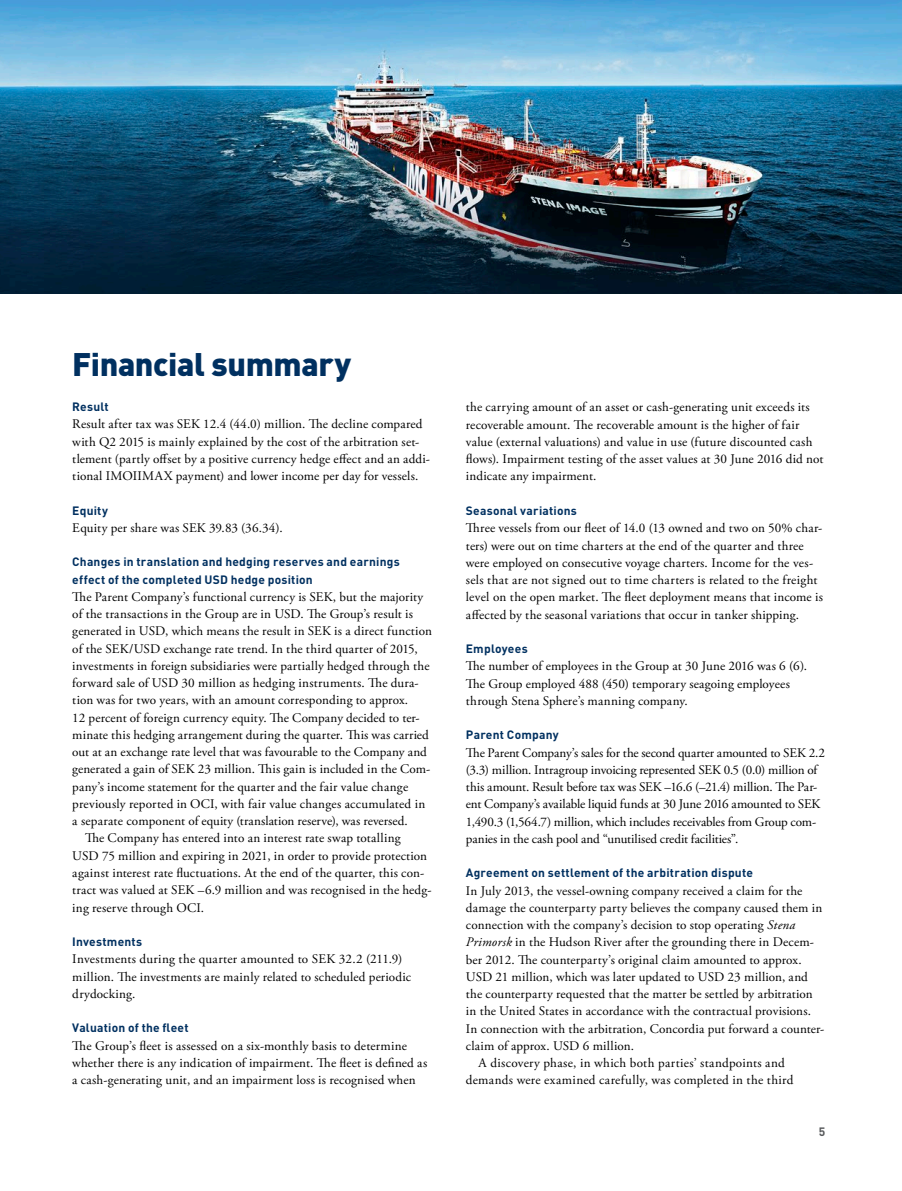
<style>
.page{position:relative;width:902px;height:1191px;background:#fff}
.page>*{position:absolute;margin:0;border:0;box-sizing:border-box;transform-origin:0 0}
.t1{font:900 32.25px "DINOT";letter-spacing:-.01em;color:#003060}
.t2{font:13.2px/17.2px "Adobe Garamond Pro";letter-spacing:.01em;color:#000}
.t3{font:13.2px/17.2px "Adobe Garamond Pro";letter-spacing:-.01em;color:#000}
.t4{font:700 12px/17.2px "DINOT";letter-spacing:.02em;color:#003060}
.t5{font:700 12px "DINOT";color:#57595b}
.s1{font-style:italic}
</style>
<div class="page">
<img style="left:0;top:0;width:901px;height:293px">
<h1 class="t1" style="left:72px;top:342px;width:280px">Financial summary</h1>
<p class="t4" style="left:72px;top:398px;width:38px">Result</p>
<p class="t2" style="left:72px;top:416px;width:359px">Result after tax was SEK 12.4 (44.0) million. The decline compared with Q2 2015 is mainly explained by the cost of the arbitration set&shy;tlement (partly offset by a positive currency hedge effect and an addi&shy;tional IMOIIMAX payment) and lower income per day for vessels.</p>
<p class="t4" style="left:72px;top:501px;width:37px">Equity</p>
<p class="t2" style="left:72px;top:519px;width:212px">Equity per share was SEK 39.83 (36.34).</p>
<p class="t4" style="left:72px;top:553px;width:329px">Changes in translation and hedging reserves and earnings effect of the completed USD hedge position</p>
<p class="t2" style="left:72px;top:588px;width:352px">The Parent Company’s functional currency is SEK, but the majority</p>
<p class="t2" style="left:72px;top:606px;width:342px">of the transactions in the Group are in USD. The Group’s result is</p>
<p class="t2" style="left:72px;top:623px;width:361px">generated in USD, which means the result in SEK is a direct function</p>
<p class="t2" style="left:72px;top:640px;width:347px">of the SEK/USD exchange rate trend. In the third quarter of 2015,</p>
<p class="t2" style="left:72px;top:657px;width:359px">investments in foreign subsidiaries were partially hedged through the</p>
<p class="t2" style="left:72px;top:675px;width:348px">forward sale of USD 30 million as hedging instruments. The dura-</p>
<p class="t2" style="left:72px;top:692px;width:337px">tion was for two years, with an amount corresponding to approx.</p>
<p class="t2" style="left:72px;top:709px;width:349px">12 percent of foreign currency equity. The Company decided to ter-</p>
<p class="t2" style="left:72px;top:726px;width:358px">minate this hedging arrangement during the quarter. This was carried</p>
<p class="t2" style="left:72px;top:744px;width:356px">out at an exchange rate level that was favourable to the Company and</p>
<p class="t2" style="left:72px;top:761px;width:359px">generated a gain of SEK 23 million. This gain is included in the Com-</p>
<p class="t2" style="left:72px;top:778px;width:337px">pany’s income statement for the quarter and the fair value change</p>
<p class="t2" style="left:72px;top:795px;width:354px">previously reported in OCI, with fair value changes accumulated in</p>
<p class="t2" style="left:72px;top:813px;width:337px">a separate component of equity (translation reserve), was reversed.</p>
<p class="t2" style="left:85px;top:830px;width:317px">The Company has entered into an interest rate swap totalling</p>
<p class="t2" style="left:72px;top:847px;width:356px">USD 75 million and expiring in 2021, in order to provide protection</p>
<p class="t2" style="left:72px;top:864px;width:353px">against interest rate fluctuations. At the end of the quarter, this con-</p>
<p class="t2" style="left:72px;top:882px;width:361px">tract was valued at SEK –6.9 million and was recognised in the hedg-</p>
<p class="t2" style="left:72px;top:899px;width:133px">ing reserve through OCI.</p>
<p class="t4" style="left:72px;top:932px;width:71px">Investments</p>
<p class="t2" style="left:72px;top:951px;width:340px">Investments during the quarter amounted to SEK 32.2 (211.9) million. The investments are mainly related to scheduled periodic drydocking.</p>
<p class="t4" style="left:72px;top:1019px;width:118px">Valuation of the fleet</p>
<p class="t2" style="left:72px;top:1037px;width:356px">The Group’s fleet is assessed on a six-monthly basis to determine whether there is any indication of impairment. The fleet is defined as a cash-generating unit, and an impairment loss is recognised when</p>
<p class="t2" style="left:466px;top:399px;width:359px">the carrying amount of an asset or cash-generating unit exceeds its recoverable amount. The recoverable amount is the higher of fair value (external valuations) and value in use (future discounted cash flows). Impairment testing of the asset values at 30 June 2016 did not indicate any impairment.</p>
<p class="t4" style="left:466px;top:501px;width:113px">Seasonal variations</p>
<p class="t2" style="left:466px;top:520px;width:358px">Three vessels from our fleet of 14.0 (13 owned and two on 50% char&shy;ters) were out on time charters at the end of the quarter and three were employed on consecutive voyage charters. Income for the ves&shy;sels that are not signed out to time charters is related to the freight level on the open market. The fleet deployment means that income is affected by the seasonal variations that occur in tanker shipping.</p>
<p class="t4" style="left:466px;top:639px;width:63px">Employees</p>
<p class="t2" style="left:466px;top:658px;width:343px">The number of employees in the Group at 30 June 2016 was 6 (6).<br>The Group employed 488 (450) temporary seagoing employees through Stena Sphere’s manning company.</p>
<p class="t4" style="left:466px;top:726px;width:94px">Parent Company</p>
<p class="t3" style="left:466px;top:744px;width:360px">The Parent Company’s sales for the second quarter amounted to SEK 2.2 (3.3) million. Intragroup invoicing represented SEK 0.5 (0.0) million of this amount. Result before tax was SEK –16.6 (–21.4) million. The Par&shy;ent Company’s available liquid funds at 30 June 2016 amounted to SEK 1,490.3 (1,564.7) million, which includes receivables from Group com&shy;panies in the cash pool and “unutilised credit facilities”.</p>
<p class="t4" style="left:466px;top:864px;width:288px">Agreement on settlement of the arbitration dispute</p>
<p class="t2" style="left:466px;top:882px;width:338px">In July 2013, the vessel-owning company received a claim for the</p>
<p class="t2" style="left:466px;top:899px;width:358px">damage the counterparty party believes the company caused them in</p>
<p class="t2" style="left:466px;top:916px;width:331px">connection with the company’s decision to stop operating <span class="s1">Stena</span></p>
<p class="t2" style="left:466px;top:934px;width:349px"><span class="s1">Primorsk</span> in the Hudson River after the grounding there in Decem-</p>
<p class="t2" style="left:466px;top:951px;width:337px">ber 2012. The counterparty’s original claim amounted to approx.</p>
<p class="t2" style="left:466px;top:968px;width:343px">USD 21 million, which was later updated to USD 23 million, and</p>
<p class="t2" style="left:466px;top:985px;width:348px">the counterparty requested that the matter be settled by arbitration</p>
<p class="t2" style="left:466px;top:1003px;width:346px">in the United States in accordance with the contractual provisions.</p>
<p class="t2" style="left:466px;top:1020px;width:360px">In connection with the arbitration, Concordia put forward a counter-</p>
<p class="t2" style="left:466px;top:1037px;width:170px">claim of approx. USD 6 million.</p>
<p class="t2" style="left:478px;top:1054px;width:308px">A discovery phase, in which both parties’ standpoints and</p>
<p class="t2" style="left:466px;top:1072px;width:329px">demands were examined carefully, was completed in the third</p>
<p class="t5" style="left:818px;top:1123px;width:8px">5</p>
</div>
